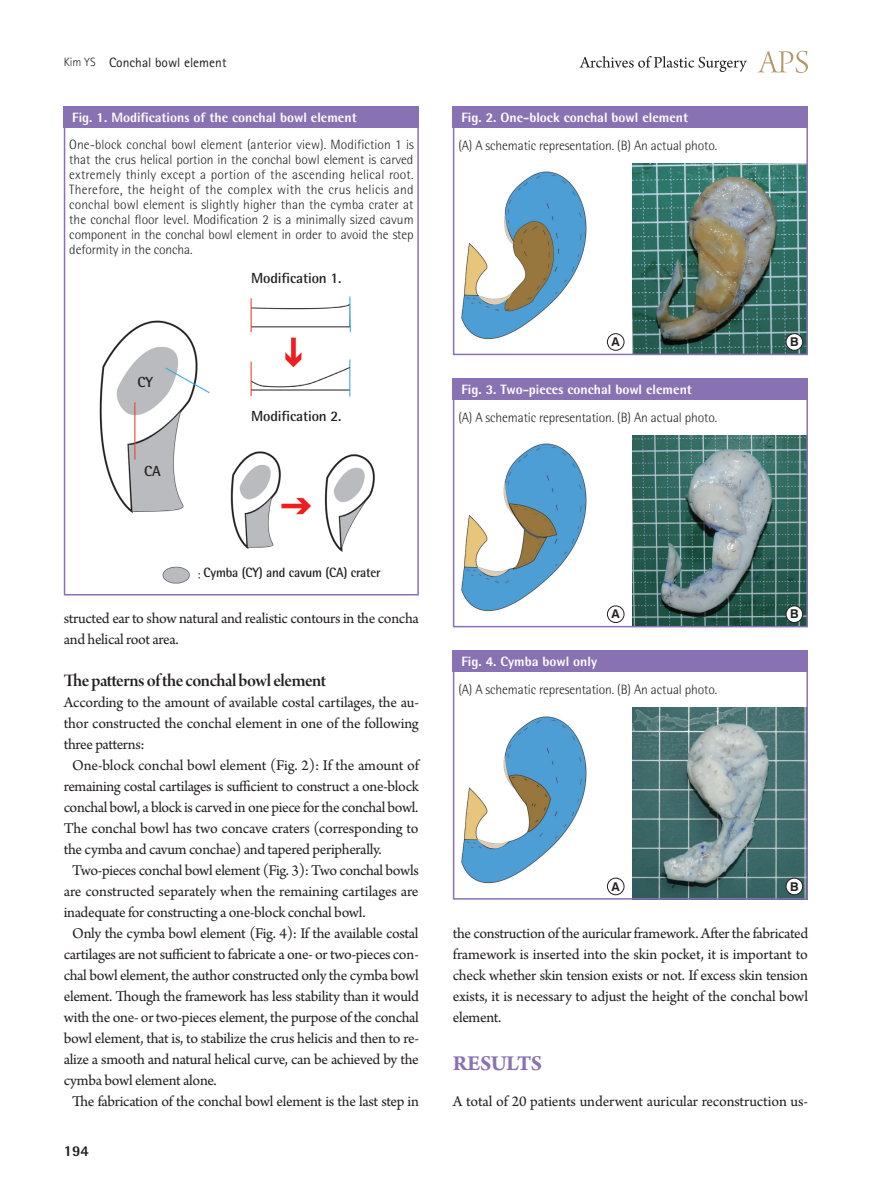
<style>
.page{position:relative;width:893px;height:1191px;background:#fff}
.page>*{position:absolute;margin:0;border:0;box-sizing:border-box;transform-origin:0 0}
.대제목{font:700 22.5px "Arno Pro";letter-spacing:-.02em;color:#8972b3}
.중제목{font:18.75px "Arno Pro Smbd Display";letter-spacing:-.025em;color:#231f20}
.본문_성형{font:15.75px/21px "Arno Pro";letter-spacing:-.02em;color:#231f20;text-align:justify}
.t1{font:800 15px "Rotis Semi Sans Std";color:#231f20}
.표_그림_지문__7_5pt{font:700 14.7px "Rotis Semi Sans Std";letter-spacing:-.01em;color:#231f20}
.그림__표-설명{font:300 13.5px/15px "Rotis Semi Sans Std";letter-spacing:-.01em;color:#231f20;text-align:justify}
.표_그림_제목_볼드{font:800 13.5px "Rotis Semi Sans Std";color:#fff}
.표_그림_지문__7_5pt-2{font:700 13.5px "Rotis Semi Sans Std";letter-spacing:-.01em;color:#231f20;scale:.94 1}
.하시라_제목{font:13.5px "Rotis Sans Serif Std";color:#231f20}
.t2{font:700 12.15px "Swiss 721 BT";color:#231f20}
.s1{font-weight:300;font-size:12px}
</style>
<div class="page">
<svg style="left:757px;top:51px;width:51px;height:22px"></svg>
<svg style="left:579px;top:56px;width:168px;height:16px"></svg>
<img style="left:461px;top:443px;width:161px;height:180px">
<img style="left:633px;top:435px;width:172px;height:189px">
<div style="left:786px;top:606px;width:17px;height:16px;background:#fff;border-radius:50%"></div>
<div style="left:786px;top:605px;width:17px;height:17px;border:1px solid #231f20;border-radius:50%"></div>
<div style="left:607px;top:606px;width:17px;height:16px;background:#fff;border-radius:50%"></div>
<div style="left:607px;top:605px;width:17px;height:17px;border:1px solid #231f20;border-radius:50%"></div>
<div style="left:453px;top:378px;width:355px;height:22px;background:#8972b3"></div>
<div style="left:508px;top:611px;width:88px;height:12px;background:#fff"></div>
<div style="left:453px;top:378px;width:355px;height:249px;border:2px solid #8972b3"></div>
<img style="left:461px;top:171px;width:161px;height:180px">
<img style="left:633px;top:163px;width:172px;height:189px">
<div style="left:453px;top:106px;width:355px;height:22px;background:#8972b3"></div>
<div style="left:786px;top:334px;width:17px;height:16px;background:#fff;border-radius:50%"></div>
<div style="left:786px;top:333px;width:17px;height:17px;border:1px solid #231f20;border-radius:50%"></div>
<div style="left:607px;top:334px;width:17px;height:16px;background:#fff;border-radius:50%"></div>
<div style="left:607px;top:333px;width:17px;height:17px;border:1px solid #231f20;border-radius:50%"></div>
<div style="left:511px;top:338px;width:89px;height:13px;background:#fff"></div>
<div style="left:453px;top:106px;width:355px;height:249px;border:2px solid #8972b3"></div>
<img style="left:461px;top:716px;width:161px;height:180px">
<img style="left:633px;top:708px;width:172px;height:188px">
<div style="left:453px;top:651px;width:355px;height:21px;background:#8972b3"></div>
<div style="left:786px;top:878px;width:17px;height:16px;background:#fff;border-radius:50%"></div>
<div style="left:786px;top:878px;width:17px;height:17px;border:1px solid #231f20;border-radius:50%"></div>
<div style="left:607px;top:878px;width:17px;height:16px;background:#fff;border-radius:50%"></div>
<div style="left:607px;top:878px;width:17px;height:17px;border:1px solid #231f20;border-radius:50%"></div>
<div style="left:510px;top:882px;width:88px;height:13px;background:#fff"></div>
<div style="left:453px;top:651px;width:355px;height:248px;border:2px solid #8972b3"></div>
<div style="left:64px;top:106px;width:355px;height:22px;background:#8972b3"></div>
<img style="left:89px;top:296px;width:299px;height:300px">
<div style="left:248px;top:584px;width:132px;height:19px;background:#fff"></div>
<div style="left:64px;top:106px;width:355px;height:489px;border:2px solid #8972b3"></div>
<p class="하시라_제목" style="left:64px;top:54px;width:164px"><span class="s1">Kim YS</span> Conchal bowl element</p>
<p class="표_그림_제목_볼드" style="left:72px;top:108px;width:286px">Fig. 1. Modifications of the conchal bowl element</p>
<p class="그림__표-설명" style="left:69px;top:137px;width:346px">One-block conchal bowl element (anterior view). Modifiction 1 is that the crus helical portion in the conchal bowl element is carved extremely thinly except a portion of the ascending helical root.<br>Therefore, the height of the complex with the crus helicis and conchal bowl element is slightly higher than the cymba crater at the conchal floor level. Modification 2 is a minimally sized cavum component in the conchal bowl element in order to avoid the step deformity in the concha.</p>
<p class="표_그림_지문__7_5pt" style="left:138px;top:373px;width:17px">CY</p>
<p class="표_그림_지문__7_5pt" style="left:144px;top:462px;width:18px">CA</p>
<p class="표_그림_지문__7_5pt" style="left:251px;top:269px;width:92px">Modification 1.</p>
<p class="표_그림_지문__7_5pt" style="left:251px;top:407px;width:92px">Modification 2.</p>
<p class="표_그림_제목_볼드" style="left:461px;top:108px;width:228px">Fig. 2. One-block conchal bowl element</p>
<p class="그림__표-설명" style="left:458px;top:138px;width:260px">(A) A schematic representation. (B) An actual photo.</p>
<p class="t2" style="left:612px;top:334px;width:10px">A</p>
<p class="t2" style="left:790px;top:334px;width:10px">B</p>
<p class="표_그림_제목_볼드" style="left:461px;top:381px;width:232px">Fig. 3. Two-pieces conchal bowl element</p>
<p class="그림__표-설명" style="left:458px;top:410px;width:260px">(A) A schematic representation. (B) An actual photo.</p>
<p class="표_그림_지문__7_5pt-2" style="left:204px;top:564px;width:190px">Cymba (CY) and cavum (CA) crater</p>
<p class="본문_성형" style="left:64px;top:609px;width:356px">structed ear to show natural and realistic contours in the concha and helical root area.</p>
<p class="중제목" style="left:64px;top:670px;width:264px">The patterns of the conchal bowl element</p>
<p class="본문_성형" style="left:64px;top:693px;width:357px">According to the amount of available costal cartilages, the au&shy;thor constructed the conchal element in one of the following three patterns:</p>
<p class="본문_성형" style="left:64px;top:756px;width:357px;text-indent:9px">One-block conchal bowl element (Fig. 2): If the amount of remaining costal cartilages is sufficient to construct a one-block conchal bowl, a block is carved in one piece for the conchal bowl.<br>The conchal bowl has two concave craters (corresponding to the cymba and cavum conchae) and tapered peripherally.</p>
<p class="본문_성형" style="left:64px;top:861px;width:357px;text-indent:9px">Two-pieces conchal bowl element (Fig. 3): Two conchal bowls are constructed separately when the remaining cartilages are inadequate for constructing a one-block conchal bowl.</p>
<p class="본문_성형" style="left:64px;top:924px;width:357px;text-indent:9px">Only the cymba bowl element (Fig. 4): If the available costal cartilages are not sufficient to fabricate a one- or two-pieces con&shy;chal bowl element, the author constructed only the cymba bowl element. Though the framework has less stability than it would with the one- or two-pieces element, the purpose of the conchal bowl element, that is, to stabilize the crus helicis and then to re&shy;alize a smooth and natural helical curve, can be achieved by the cymba bowl element alone.</p>
<p class="본문_성형" style="left:72px;top:1092px;width:348px">The fabrication of the conchal bowl element is the last step in</p>
<p class="t1" style="left:64px;top:1141px;width:27px">194</p>
<p class="t2" style="left:612px;top:607px;width:10px">A</p>
<p class="t2" style="left:790px;top:607px;width:10px">B</p>
<p class="표_그림_제목_볼드" style="left:461px;top:653px;width:137px">Fig. 4. Cymba bowl only</p>
<p class="그림__표-설명" style="left:458px;top:682px;width:260px">(A) A schematic representation. (B) An actual photo.</p>
<p class="t2" style="left:612px;top:879px;width:10px">A</p>
<p class="t2" style="left:790px;top:879px;width:10px">B</p>
<p class="본문_성형" style="left:453px;top:924px;width:357px">the construction of the auricular framework. After the fabricated framework is inserted into the skin pocket, it is important to check whether skin tension exists or not. If excess skin tension exists, it is necessary to adjust the height of the conchal bowl element.</p>
<p class="대제목" style="left:453px;top:1050px;width:91px">RESULTS</p>
<p class="본문_성형" style="left:453px;top:1092px;width:357px">A total of 20 patients underwent auricular reconstruction us-</p>
</div>
